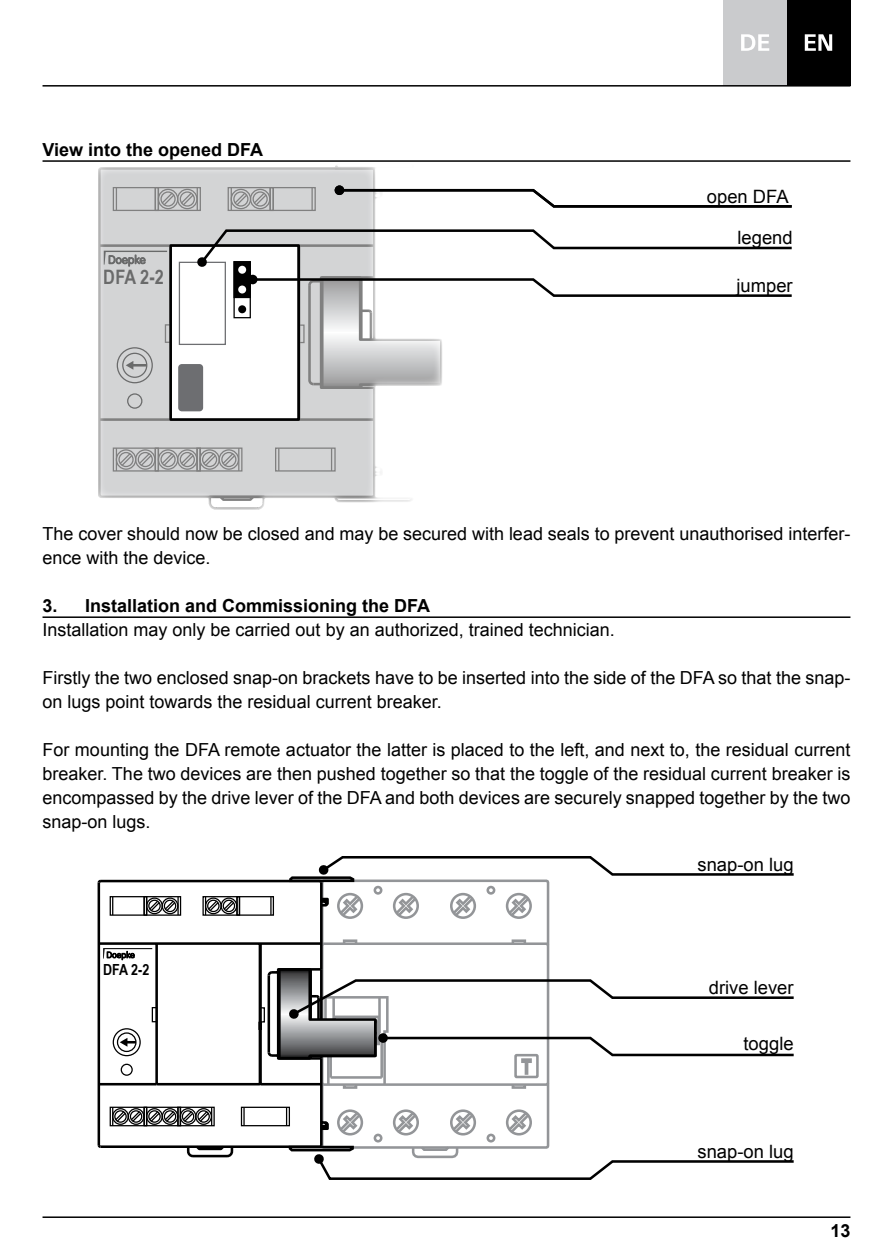
<style>
.page{position:relative;width:893px;height:1259px;background:#fff}
.page>*{position:absolute;margin:0;border:0;box-sizing:border-box;transform-origin:0 0}
.t1{font:700 19.8px "Arial Narrow";color:#000}
.t2{font:18.3px "Arial";color:#000}
.t3{font:18px/24px "Arial";color:#000}
.t4{font:700 18px "Arial";color:#000}
.t5{font:700 15.3px "Arial Narrow";color:#000}
</style>
<div class="page">
<hr style="left:43px;top:160px;width:807px;height:2px;background:#000">
<hr style="left:43px;top:616px;width:807px;height:2px;background:#000">
<svg style="left:98px;top:167px;width:278px;height:331px;background:#d0d1d2"></svg>
<svg style="left:207px;top:493px;width:59px;height:17px"></svg>
<hr style="left:99px;top:244px;width:275px;height:3px;background:#000">
<hr style="left:299px;top:418px;width:75px;height:3px;background:#000">
<hr style="left:99px;top:418px;width:72px;height:3px;background:#000">
<div style="left:171px;top:246px;width:127px;height:173px;background:#fff"></div>
<svg style="left:372px;top:464px;width:9px;height:13px"></svg>
<svg style="left:334px;top:165px;width:42px;height:5px"></svg>
<svg style="left:333px;top:495px;width:79px;height:8px"></svg>
<svg style="left:116px;top:189px;width:1px;height:20px"></svg>
<svg style="left:155px;top:188px;width:43px;height:22px"></svg>
<hr style="left:311px;top:188px;width:2px;height:22px;background:#000">
<svg style="left:231px;top:188px;width:43px;height:22px"></svg>
<div style="left:231px;top:189px;width:20px;height:20px;border:1px solid #000;border-radius:50%"></div>
<div style="left:233px;top:191px;width:15px;height:16px;border:1px solid #000;border-radius:50%"></div>
<svg style="left:278px;top:449px;width:1px;height:20px"></svg>
<svg style="left:331px;top:449px;width:1px;height:20px"></svg>
<svg style="left:116px;top:448px;width:123px;height:23px;background:#adaeae"></svg>
<div style="left:199px;top:449px;width:21px;height:21px;border:1px solid #000;border-radius:50%"></div>
<div style="left:202px;top:452px;width:15px;height:15px;border:1px solid #000;border-radius:50%"></div>
<div style="left:117px;top:347px;width:36px;height:36px;border:1px solid #000;border-radius:50%"></div>
<div style="left:122px;top:353px;width:25px;height:25px;border:1px solid #000;border-radius:50%"></div>
<svg style="left:126px;top:361px;width:21px;height:9px"></svg>
<div style="left:127px;top:393px;width:15px;height:16px;border:1px solid #000;border-radius:50%"></div>
<svg style="left:104px;top:251px;width:63px;height:15px"></svg>
<div style="left:169px;top:244px;width:131px;height:177px;border:3px solid #000"></div>
<div style="left:178px;top:364px;width:25px;height:47px;background:#6d6e71;border-radius:4px"></div>
<div style="left:233px;top:261px;width:18px;height:57px;border:1px solid #000"></div>
<div style="left:238px;top:305px;width:8px;height:8px;background:#000;border-radius:50%"></div>
<div style="left:179px;top:262px;width:47px;height:83px;border:1px solid #6d6e71"></div>
<div style="left:234px;top:262px;width:16px;height:35px;background:#000"></div>
<div style="left:233px;top:261px;width:18px;height:37px;border:1px solid #000"></div>
<div style="left:238px;top:266px;width:8px;height:8px;background:#fff;border-radius:50%"></div>
<div style="left:238px;top:285px;width:8px;height:8px;background:#fff;border-radius:50%"></div>
<svg style="left:337px;top:188px;width:455px;height:21px"></svg>
<div style="left:335px;top:185px;width:9px;height:10px;background:#000;border-radius:50%"></div>
<svg style="left:197px;top:228px;width:595px;height:39px"></svg>
<svg style="left:250px;top:275px;width:542px;height:115px"></svg>
<div style="left:248px;top:275px;width:10px;height:9px;background:#000;border-radius:50%"></div>
<svg style="left:337px;top:919px;width:213px;height:223px"></svg>
<div style="left:512px;top:939px;width:14px;height:6px;border:3px solid #939598"></div>
<svg style="left:506px;top:1109px;width:26px;height:26px"></svg>
<div style="left:512px;top:1083px;width:14px;height:5px;border:3px solid #939598"></div>
<svg style="left:450px;top:1109px;width:26px;height:26px"></svg>
<div style="left:337px;top:1109px;width:26px;height:26px;border:3px solid #939598;border-radius:50%"></div>
<div style="left:393px;top:1109px;width:26px;height:26px;border:3px solid #939598;border-radius:50%"></div>
<div style="left:450px;top:1109px;width:26px;height:26px;border:3px solid #939598;border-radius:50%"></div>
<div style="left:506px;top:1109px;width:26px;height:26px;border:3px solid #939598;border-radius:50%"></div>
<div style="left:487px;top:1133px;width:8px;height:9px;border:3px solid #939598;border-radius:50%"></div>
<div style="left:374px;top:1133px;width:8px;height:9px;border:3px solid #939598;border-radius:50%"></div>
<svg style="left:97px;top:919px;width:232px;height:223px"></svg>
<div style="left:144px;top:1106px;width:37px;height:20px;border:1px solid #000"></div>
<div style="left:110px;top:1106px;width:37px;height:20px;border:1px solid #000"></div>
<div style="left:177px;top:1106px;width:38px;height:20px;border:1px solid #000"></div>
<svg style="left:112px;top:1107px;width:100px;height:18px"></svg>
<div style="left:180px;top:1108px;width:16px;height:17px;border:1px solid #000;border-radius:50%"></div>
<div style="left:182px;top:1110px;width:12px;height:12px;border:1px solid #000;border-radius:50%"></div>
<svg style="left:243px;top:1108px;width:2px;height:16px"></svg>
<svg style="left:286px;top:1108px;width:1px;height:16px"></svg>
<div style="left:241px;top:1106px;width:49px;height:20px;border:1px solid #000"></div>
<svg style="left:97px;top:856px;width:697px;height:63px"></svg>
<svg style="left:97px;top:1142px;width:697px;height:38px"></svg>
<svg style="left:97px;top:941px;width:697px;height:146px"></svg>
<div style="left:787px;top:0;width:63px;height:86px;background:#000"></div>
<div style="left:723px;top:0;width:64px;height:86px;background:#cacbcd"></div>
<svg style="left:805px;top:34px;width:27px;height:17px"></svg>
<svg style="left:741px;top:34px;width:28px;height:17px"></svg>
<hr style="left:43px;top:1216px;width:807px;height:2px;background:#000">
<hr style="left:43px;top:85px;width:807px;height:2px;background:#000">
<p class="t4" style="left:43px;top:138px;width:222px">View into the opened DFA</p>
<p class="t1" style="left:104px;top:262px;width:62px">DFA 2-2</p>
<p class="t2" style="left:707px;top:184px;width:83px">open DFA</p>
<p class="t2" style="left:737px;top:226px;width:57px">legend</p>
<p class="t2" style="left:736px;top:273px;width:58px">jumper</p>
<p class="t3" style="left:43px;top:522px;width:809px">The cover should now be closed and may be secured with lead seals to prevent unauthorised interfer&shy;ence with the device.</p>
<p class="t4" style="left:43px;top:594px;width:389px">3. Installation and Commissioning the DFA</p>
<p class="t3" style="left:43px;top:618px;width:574px">Installation may only be carried out by an authorized, trained technician.</p>
<p class="t3" style="left:43px;top:666px;width:809px">Firstly the two enclosed snap-on brackets have to be inserted into the side of the DFA so that the snap&shy;on lugs point towards the residual current breaker.</p>
<p class="t3" style="left:43px;top:738px;width:809px;text-align:justify">For mounting the DFA remote actuator the latter is placed to the left, and next to, the residual current breaker. The two devices are then pushed together so that the toggle of the residual current breaker is encompassed by the drive lever of the DFA and both devices are securely snapped together by the two snap-on lugs.</p>
<p class="t5" style="left:103px;top:958px;width:48px">DFA 2-2</p>
<p class="t2" style="left:697px;top:852px;width:98px">snap-on lug</p>
<p class="t2" style="left:709px;top:975px;width:86px">drive lever</p>
<p class="t2" style="left:743px;top:1032px;width:52px">toggle</p>
<p class="t2" style="left:697px;top:1139px;width:98px">snap-on lug</p>
<p class="t4" style="left:830px;top:1219px;width:22px">13</p>
</div>
